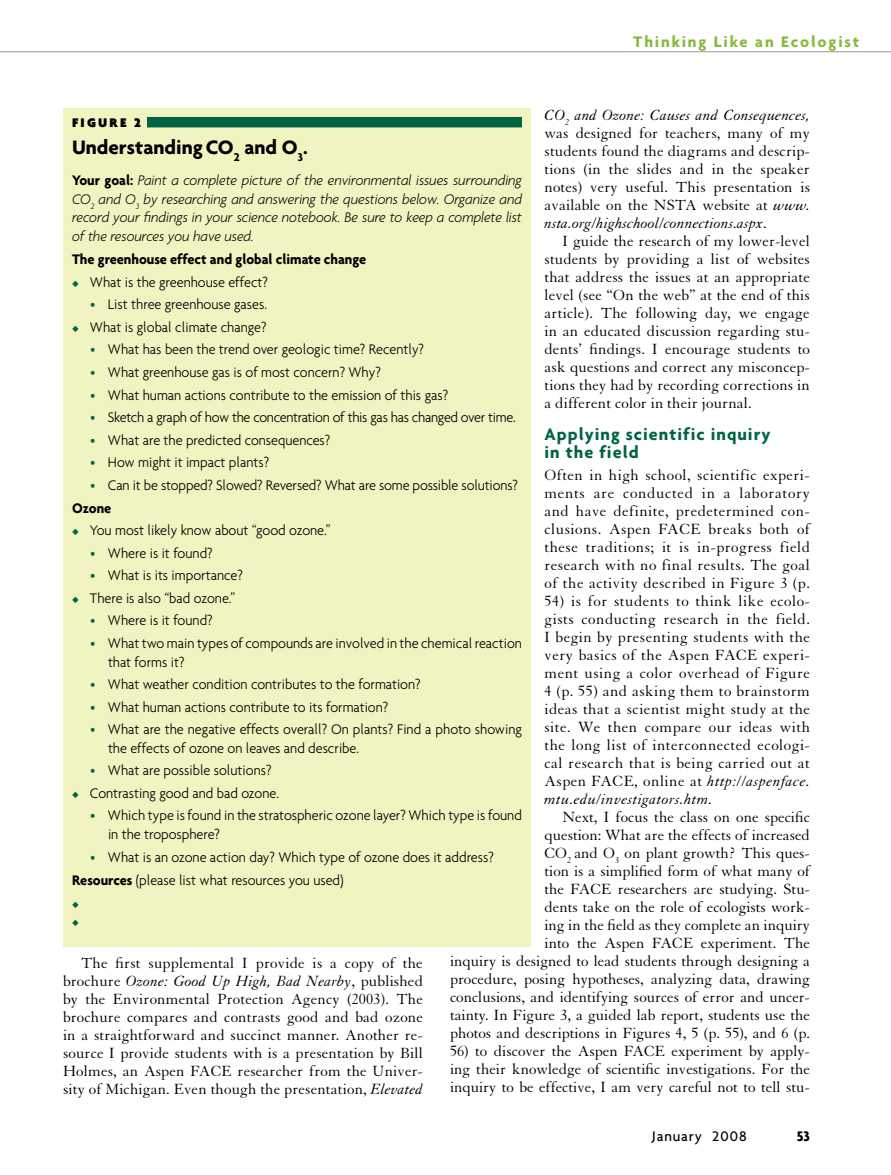
<style>
.page{position:relative;width:891px;height:1175px;background:#fff}
.page>*{position:absolute;margin:0;border:0;box-sizing:border-box;transform-origin:0 0}
.t1{font:700 21px "Agenda";color:#000}
.t2{font:700 18px/18px "Agenda";letter-spacing:.055em;color:#006543}
.t3{font:700 16.5px "Agenda";letter-spacing:.11em;color:#84bb3b}
.t4{font:16.05px/18px "Granjon";color:#000;text-align:justify}
.t5{font:300 15px/18.8px "Agenda";color:#000;scale:.95 1}
.t6{font:italic 300 15px/18.8px "Agenda";color:#000;text-align:justify;scale:.95 1}
.t7{font:300 15px "Agenda";letter-spacing:-.02em;color:#000;scale:.95 1}
.t8{font:700 15px "Agenda";color:#000;scale:.95 1}
.t9{font:500 15px "Agenda";letter-spacing:.055em;color:#000}
.t10{font:700 15px "Agenda";color:#000}
.t11{font:900 13.5px "Agenda";letter-spacing:.165em;color:#000}
.s1{font-style:italic}
.s2{font-weight:700;font-style:normal}
.s3{color:#006543}
.s4{font-weight:700}
</style>
<div class="page">
<hr style="left:0;top:51px;width:891px;height:1px;background:#939598">
<div style="left:63px;top:108px;width:468px;height:838px;background:#f1f3c1"></div>
<div style="left:147px;top:117px;width:375px;height:10px;background:#006543"></div>
<p class="t3" style="left:633px;top:31px;width:228px">Thinking Like an Ecologist</p>
<p class="t4" style="left:544px;top:106px;width:267px"><span class="s1">CO</span><sub>2</sub> <span class="s1">and Ozone: Causes and Consequences, </span>was designed for teachers, many of my students found the diagrams and descrip&shy;tions (in the slides and in the speaker notes) very useful. This presentation is available on the NSTA website at <span class="s1">www. nsta.org/highschool/connections.aspx</span>.</p>
<p class="t4" style="left:544px;top:232px;width:267px;text-indent:18px">I guide the research of my lower-level students by providing a list of websites that address the issues at an appropriate level (see “On the web” at the end of this article). The following day, we engage in an educated discussion regarding stu&shy;dents’ findings. I encourage students to ask questions and correct any misconcep&shy;tions they had by recording corrections in a different color in their journal.</p>
<p class="t2" style="left:544px;top:424px;width:228px">Applying scientific inquiry in the field</p>
<p class="t4" style="left:544px;top:466px;width:267px">Often in high school, scientific experi&shy;ments are conducted in a laboratory and have definite, predetermined con&shy;clusions. Aspen FACE breaks both of these traditions; it is in-progress field research with no final results. The goal of the activity described in Figure 3 (p.</p>
<p class="t4" style="left:544px;top:592px;width:267px">54) is for students to think like ecolo&shy;gists conducting research in the field.<br>I begin by presenting students with the very basics of the Aspen FACE experi&shy;ment using a color overhead of Figure 4 (p. 55) and asking them to brainstorm ideas that a scientist might study at the site. We then compare our ideas with the long list of interconnected ecologi&shy;cal research that is being carried out at Aspen FACE, online at <span class="s1">http://aspenface. mtu.edu/investigators.htm.</span></p>
<p class="t4" style="left:450px;top:808px;width:362px;text-align:right">Next, I focus the class on one specific<br>question: What are the effects of increased<br>CO<sub>2</sub> and O<sub>3</sub> on plant growth? This ques-<br>tion is a simplified form of what many of<br>the FACE researchers are studying. Stu-<br>dents take on the role of ecologists work-<br>ing in the field as they complete an inquiry<br>into the Aspen FACE experiment. The<br>inquiry is designed to lead students through designing a procedure, posing hypotheses, analyzing data, drawing conclusions, and identifying sources of error and uncer&shy;tainty. In Figure 3, a guided lab report, students use the photos and descriptions in Figures 4, 5 (p. 55), and 6 (p.</p>
<p class="t4" style="left:450px;top:1042px;width:362px">56) to discover the Aspen FACE experiment by apply&shy;ing their knowledge of scientific investigations. For the inquiry to be effective, I am very careful not to tell stu-</p>
<p class="t11" style="left:72px;top:114px;width:70px">FIGURE 2</p>
<h1 class="t1" style="left:72px;top:135px;width:237px">UnderstandingCO<sub>2</sub> and O<sub>3</sub>.</h1>
<p class="t6" style="left:72px;top:170px;width:475px"><span class="s2">Your goal:</span> Paint a complete picture of the environmental issues surrounding CO<sub>2</sub> and O<sub>3</sub> by researching and answering the questions below. Organize and record your findings in your science notebook. Be sure to keep a complete list of the resources you have used.</p>
<p class="t8" style="left:72px;top:250px;width:311px">The greenhouse effect and global climate change</p>
<p class="t5" style="left:72px;top:272px;width:208px"><span class="s3">◆</span> What is the greenhouse effect?</p>
<p class="t5" style="left:90px;top:295px;width:188px"><span class="s3">•</span> List three greenhouse gases.</p>
<p class="t5" style="left:72px;top:317px;width:206px"><span class="s3">◆</span> What is global climate change?</p>
<p class="t5" style="left:90px;top:340px;width:353px"><span class="s3">•</span> What has been the trend over geologic time? Recently?</p>
<p class="t5" style="left:90px;top:362px;width:308px"><span class="s3">•</span> What greenhouse gas is of most concern? Why?</p>
<p class="t5" style="left:90px;top:385px;width:379px"><span class="s3">•</span> What human actions contribute to the emission of this gas?</p>
<p class="t7" style="left:90px;top:408px;width:450px"><span class="s3">•</span> Sketch a graph of how the concentration of this gas has changed over time.</p>
<p class="t5" style="left:90px;top:430px;width:255px"><span class="s3">•</span> What are the predicted consequences?</p>
<p class="t5" style="left:90px;top:452px;width:190px"><span class="s3">•</span> How might it impact plants?</p>
<p class="t5" style="left:72px;top:473px;width:471px;line-height:23.2px;text-indent:18px"><span class="s3">•</span> Can it be stopped? Slowed? Reversed? What are some possible solutions?<br><span class="s4">Ozone</span></p>
<p class="t5" style="left:72px;top:521px;width:274px"><span class="s3">◆</span> You most likely know about “good ozone.”</p>
<p class="t5" style="left:90px;top:543px;width:131px"><span class="s3">•</span> Where is it found?</p>
<p class="t5" style="left:90px;top:566px;width:163px"><span class="s3">•</span> What is its importance?</p>
<p class="t5" style="left:72px;top:588px;width:173px"><span class="s3">◆</span> There is also “bad ozone.”</p>
<p class="t5" style="left:90px;top:611px;width:131px"><span class="s3">•</span> Where is it found?</p>
<p class="t5" style="left:108px;top:633px;width:437px;text-indent:-18px"><span class="s3">•</span> What two main types of compounds are involved in the chemical reaction that forms it?</p>
<p class="t5" style="left:90px;top:674px;width:350px"><span class="s3">•</span> What weather condition contributes to the formation?</p>
<p class="t5" style="left:90px;top:697px;width:316px"><span class="s3">•</span> What human actions contribute to its formation?</p>
<p class="t5" style="left:108px;top:719px;width:437px;text-indent:-18px"><span class="s3">•</span> What are the negative effects overall? On plants? Find a photo showing the effects of ozone on leaves and describe.</p>
<p class="t5" style="left:90px;top:761px;width:193px"><span class="s3">•</span> What are possible solutions?</p>
<p class="t5" style="left:72px;top:783px;width:219px"><span class="s3">◆</span> Contrasting good and bad ozone.</p>
<p class="t5" style="left:108px;top:806px;width:437px;text-indent:-18px"><span class="s3">•</span> Which type is found in the stratospheric ozone layer? Which type is found in the troposphere?</p>
<p class="t5" style="left:72px;top:845px;width:446px;line-height:23.2px;text-indent:18px"><span class="s3">•</span> What is an ozone action day? Which type of ozone does it address?<br><span class="s4">Resources</span> (please list what resources you used)</p>
<p class="t4" style="left:63px;top:954px;width:362px;text-indent:18px">The first supplemental I provide is a copy of the brochure <span class="s1">Ozone: Good Up High, Bad Nearby</span>, published by the Environmental Protection Agency (2003). The brochure compares and contrasts good and bad ozone in a straightforward and succinct manner. Another re&shy;source I provide students with is a presentation by Bill Holmes, an Aspen FACE researcher from the Univer&shy;sity of Michigan. Even though the presentation, <span class="s1">Elevated</span></p>
<p class="t9" style="left:652px;top:1126px;width:97px">January 2008</p>
<p class="t10" style="left:797px;top:1126px;width:15px">53</p>
</div>
